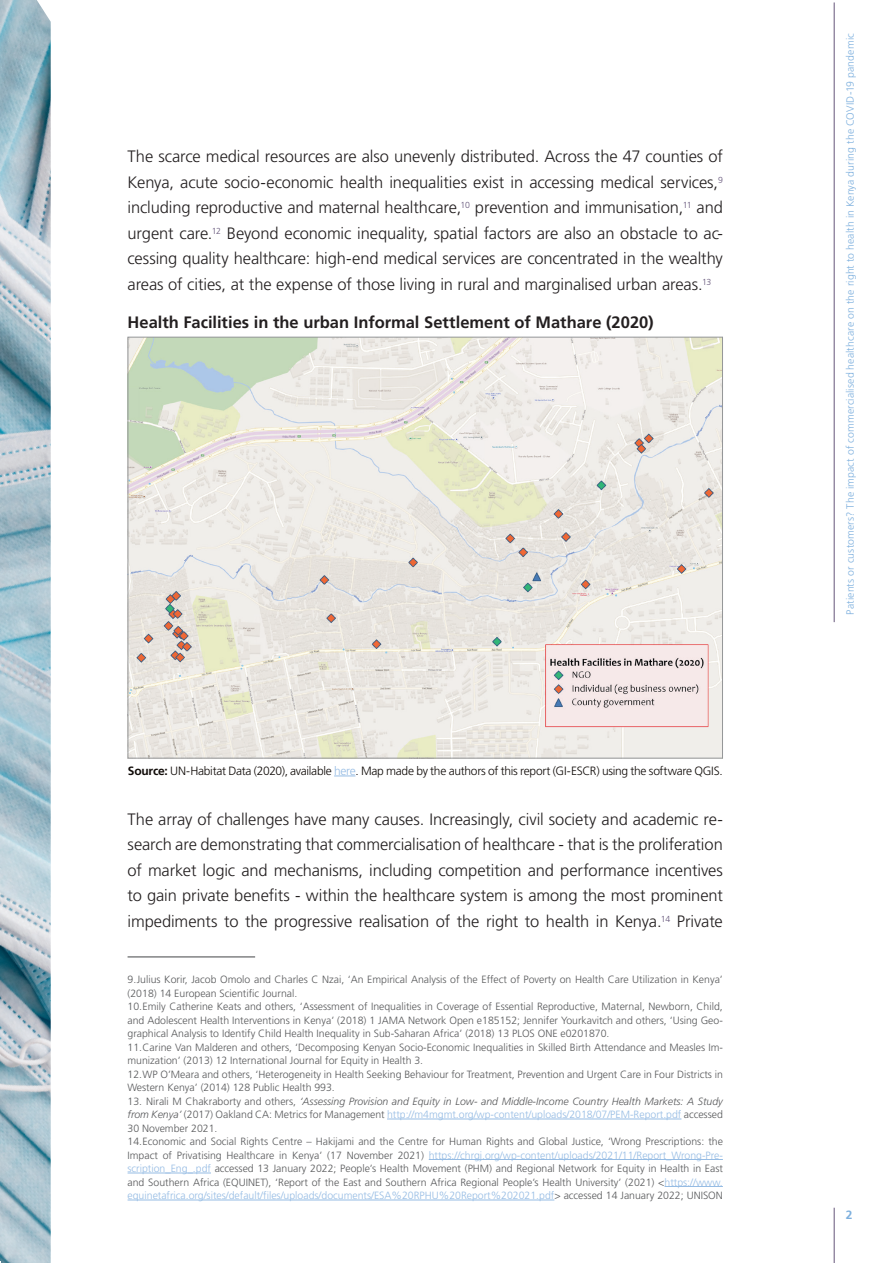
<style>
.page{position:relative;width:893px;height:1263px;background:#fff}
.page>*{position:absolute;margin:0;border:0;box-sizing:border-box;transform-origin:0 0}
.Parrafo-Base{font:16.5px/25.5px "Frutiger LT 45 Lt";letter-spacing:-.01em;color:#231f20;text-align:justify}
.Titulo_05_-_Figure{font:16.5px "Frutiger LT 65 Bd";color:#231f20}
.Epigrafe{font:12px "Frutiger LT 45 Lt";letter-spacing:-.02em;color:#100b08}
.t1{font:700 12px "Frutiger LT Std";color:#7eb0de}
.A_NOTA_PIE{font:10.5px/13.5px "Frutiger LT 45 Lt";color:#58595b}
.t2{font:300 10.5px "Frutiger LT Std";letter-spacing:.01em;color:#7eb0de}
.s1{font-family:"Frutiger LT 65 Bd"}
.s2{color:#96bce4}
.s3{font-family:"Frutiger LT 46 Lt It"}
</style>
<div class="page">
<hr style="left:834px;top:1208px;width:1px;height:55px;background:#65557a">
<img style="left:0;top:0;width:51px;height:1263px">
<hr style="left:834px;top:2px;width:1px;height:620px;background:#65557a">
<hr style="left:128px;top:956px;width:127px;height:1px;background:#58595b">
<hr style="left:387px;top:1119px;width:294px;height:1px;background:#96bce4">
<hr style="left:429px;top:1159px;width:294px;height:1px;background:#96bce4">
<hr style="left:128px;top:1173px;width:83px;height:1px;background:#96bce4">
<hr style="left:664px;top:1186px;width:59px;height:1px;background:#96bce4">
<hr style="left:128px;top:1200px;width:426px;height:1px;background:#96bce4">
<img style="left:130px;top:339px;width:591px;height:417px">
<svg style="left:334px;top:776px;width:21px;height:1px"></svg>
<p class="Parrafo-Base" style="left:128px;top:144px;width:597px">The scarce medical resources are also unevenly distributed. Across the 47 counties of Kenya, acute socio-economic health inequalities exist in accessing medical services,<sup>9 </sup>including reproductive and maternal healthcare,<sup>10</sup> prevention and immunisation,<sup>11</sup> and urgent care.<sup>12</sup> Beyond economic inequality, spatial factors are also an obstacle to ac&shy;cessing quality healthcare: high-end medical services are concentrated in the wealthy areas of cities, at the expense of those living in rural and marginalised urban areas.<sup>13</sup></p>
<p class="Titulo_05_-_Figure" style="left:128px;top:312px;width:528px">Health Facilities in the urban Informal Settlement of Mathare (2020)</p>
<p class="Epigrafe" style="left:128px;top:764px;width:596px"><span class="s1">Source:</span> UN-Habitat Data (2020), available <span class="s2">here</span>. Map made by the authors of this report (GI-ESCR) using the software QGIS.</p>
<p class="Parrafo-Base" style="left:128px;top:807px;width:597px">The array of challenges have many causes. Increasingly, civil society and academic re&shy;search are demonstrating that commercialisation of healthcare - that is the proliferation of market logic and mechanisms, including competition and performance incentives to gain private benefits - within the healthcare system is among the most prominent impediments to the progressive realisation of the right to health in Kenya.<sup>14</sup> Private</p>
<p class="A_NOTA_PIE" style="left:128px;top:973px;width:597px">9.Julius Korir, Jacob Omolo and Charles C Nzai, ‘An Empirical Analysis of the Effect of Poverty on Health Care Utilization in Kenya’ (2018) 14 European Scientific Journal.</p>
<p class="A_NOTA_PIE" style="left:128px;top:1000px;width:597px;text-align:justify">10.Emily Catherine Keats and others, ‘Assessment of Inequalities in Coverage of Essential Reproductive, Maternal, Newborn, Child, and Adolescent Health Interventions in Kenya’ (2018) 1 JAMA Network Open e185152; Jennifer Yourkavitch and others, ‘Using Geo&shy;graphical Analysis to Identify Child Health Inequality in Sub-Saharan Africa’ (2018) 13 PLOS ONE e0201870.</p>
<p class="A_NOTA_PIE" style="left:128px;top:1040px;width:597px">11.Carine Van Malderen and others, ‘Decomposing Kenyan Socio-Economic Inequalities in Skilled Birth Attendance and Measles Im&shy;munization’ (2013) 12 International Journal for Equity in Health 3.</p>
<p class="A_NOTA_PIE" style="left:128px;top:1067px;width:597px">12.WP O’Meara and others, ‘Heterogeneity in Health Seeking Behaviour for Treatment, Prevention and Urgent Care in Four Districts in<br>Western Kenya’ (2014) 128 Public Health 993.</p>
<p class="A_NOTA_PIE" style="left:128px;top:1094px;width:597px;text-align:justify">13. Nirali M Chakraborty and others, <span class="s3">‘Assessing Provision and Equity in Low- and Middle-Income Country Health Markets: A Study from Kenya’</span> (2017) Oakland CA: Metrics for Management <span class="s2">http://m4mgmt.org/wp-content/uploads/2018/07/PEM-Report.pdf</span> accessed 30 November 2021.</p>
<p class="A_NOTA_PIE" style="left:128px;top:1135px;width:597px;text-align:justify">14.Economic and Social Rights Centre – Hakijami and the Centre for Human Rights and Global Justice, ‘Wrong Prescriptions: the Impact of Privatising Healthcare in Kenya’ (17 November 2021) <span class="s2">https://chrgj.org/wp-content/uploads/2021/11/Report_Wrong-Pre&shy;scription_Eng_.pdf</span> accessed 13 January 2022; People’s Health Movement (PHM) and Regional Network for Equity in Health in East and Southern Africa (EQUINET), ‘Report of the East and Southern Africa Regional People’s Health University’ (2021) &lt;<span class="s2">https://www. equinetafrica.org/sites/default/files/uploads/documents/ESA%20RPHU%20Report%202021.pdf</span>&gt; accessed 14 January 2022; UNISON</p>
<p class="t2" style="left:844px;top:615px;width:583px;rotate:-90deg">Patients or customers? The impact of commercialised healthcare on the right to health in Kenya during the COVID-19 pandemic</p>
<p class="t1" style="left:846px;top:1208px;width:8px">2</p>
</div>
